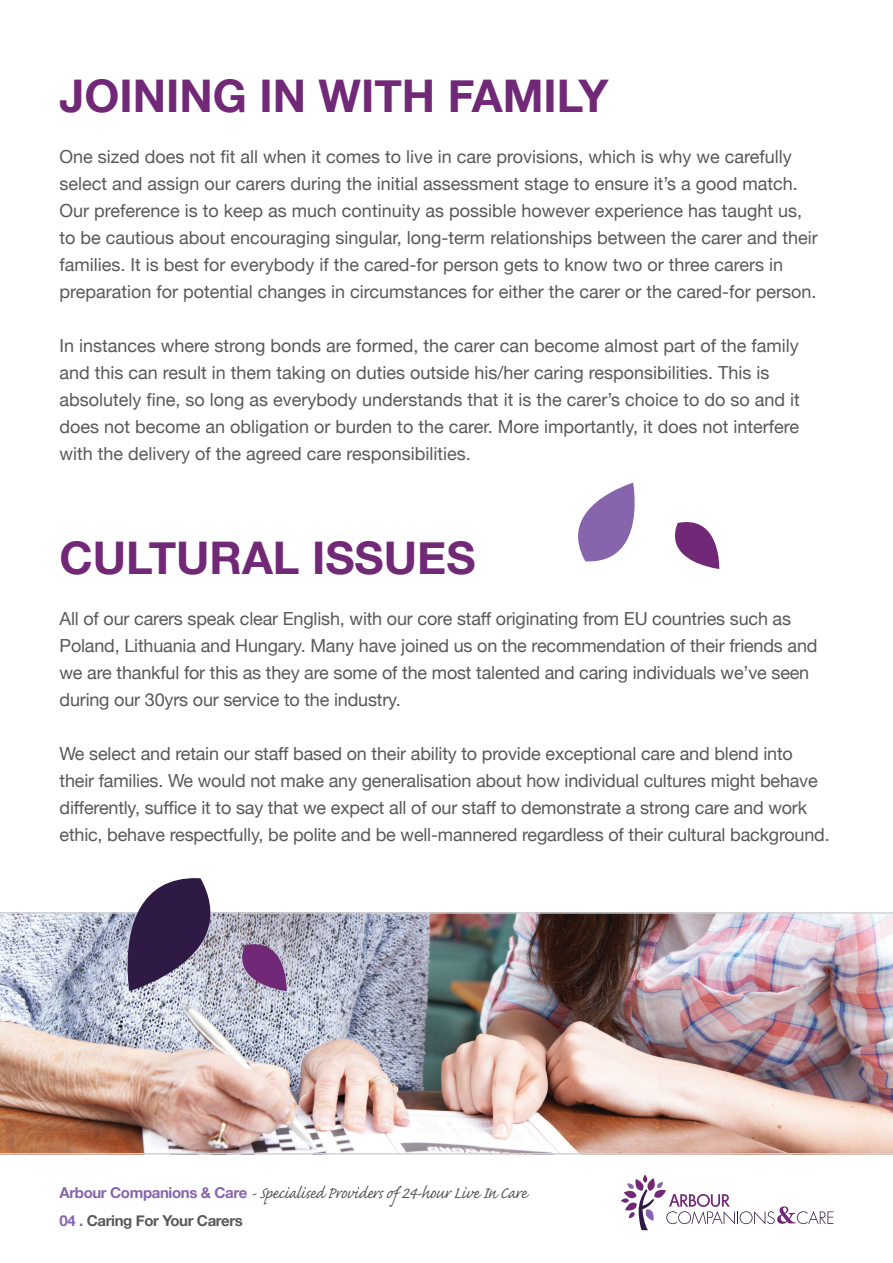
<style>
.page{position:relative;width:893px;height:1263px;background:#fff}
.page>*{position:absolute;margin:0;border:0;box-sizing:border-box;transform-origin:0 0}
.t1{font:700 45px "Helvetica Neue";color:#712877}
.t2{font:21px "Caflisch Script Pro";letter-spacing:-.025em;color:#58595b}
.t3{font:18px/27px "Helvetica Neue";color:#58595b}
.t4{font:700 15px "Helvetica Neue";letter-spacing:-.025em;color:#58595b}
.s1{font-family:"Helvetica Neue";font-weight:700;font-size:15px;color:#8765ac}
.s2{color:#8765ac}
</style>
<div class="page">
<img style="left:0;top:914px;width:893px;height:239px">
<svg style="left:621px;top:1174px;width:212px;height:56px"></svg>
<hr style="left:0;top:1153px;width:893px;height:1px;background:#d1d3d4">
<hr style="left:0;top:912px;width:893px;height:2px;background:#d1d3d4">
<svg style="left:125px;top:878px;width:94px;height:113px"></svg>
<svg style="left:242px;top:942px;width:45px;height:49px"></svg>
<svg style="left:675px;top:522px;width:44px;height:47px"></svg>
<svg style="left:578px;top:483px;width:57px;height:78px"></svg>
<p class="t1" style="left:60px;top:61px;width:550px">JOINING IN WITH FAMILY</p>
<p class="t3" style="left:60px;top:144px;width:760px">One sized does not fit all when it comes to live in care provisions, which is why we carefully select and assign our carers during the initial assessment stage to ensure it’s a good match.<br>Our preference is to keep as much continuity as possible however experience has taught us, to be cautious about encouraging singular, long-term relationships between the carer and their families. It is best for everybody if the cared-for person gets to know two or three carers in preparation for potential changes in circumstances for either the carer or the cared-for person.</p>
<p class="t3" style="left:60px;top:333px;width:742px">In instances where strong bonds are formed, the carer can become almost part of the family and this can result in them taking on duties outside his/her caring responsibilities. This is absolutely fine, so long as everybody understands that it is the carer’s choice to do so and it does not become an obligation or burden to the carer. More importantly, it does not interfere with the delivery of the agreed care responsibilities.</p>
<p class="t1" style="left:60px;top:523px;width:417px">CULTURAL ISSUES</p>
<p class="t3" style="left:60px;top:606px;width:760px">All of our carers speak clear English, with our core staff originating from EU countries such as Poland, Lithuania and Hungary. Many have joined us on the recommendation of their friends and we are thankful for this as they are some of the most talented and caring individuals we’ve seen during our 30yrs our service to the industry.</p>
<p class="t3" style="left:60px;top:741px;width:772px">We select and retain our staff based on their ability to provide exceptional care and blend into their families. We would not make any generalisation about how individual cultures might behave differently, suffice it to say that we expect all of our staff to demonstrate a strong care and work ethic, behave respectfully, be polite and be well-mannered regardless of their cultural background.</p>
<p class="t2" style="left:60px;top:1182px;width:469px"><span class="s1">Arbour Companions &amp; Care</span> - Specialised Providers of 24-hour Live In Care</p>
<p class="t4" style="left:60px;top:1209px;width:185px"><span class="s2">04 .</span> Caring For Your Carers</p>
</div>
